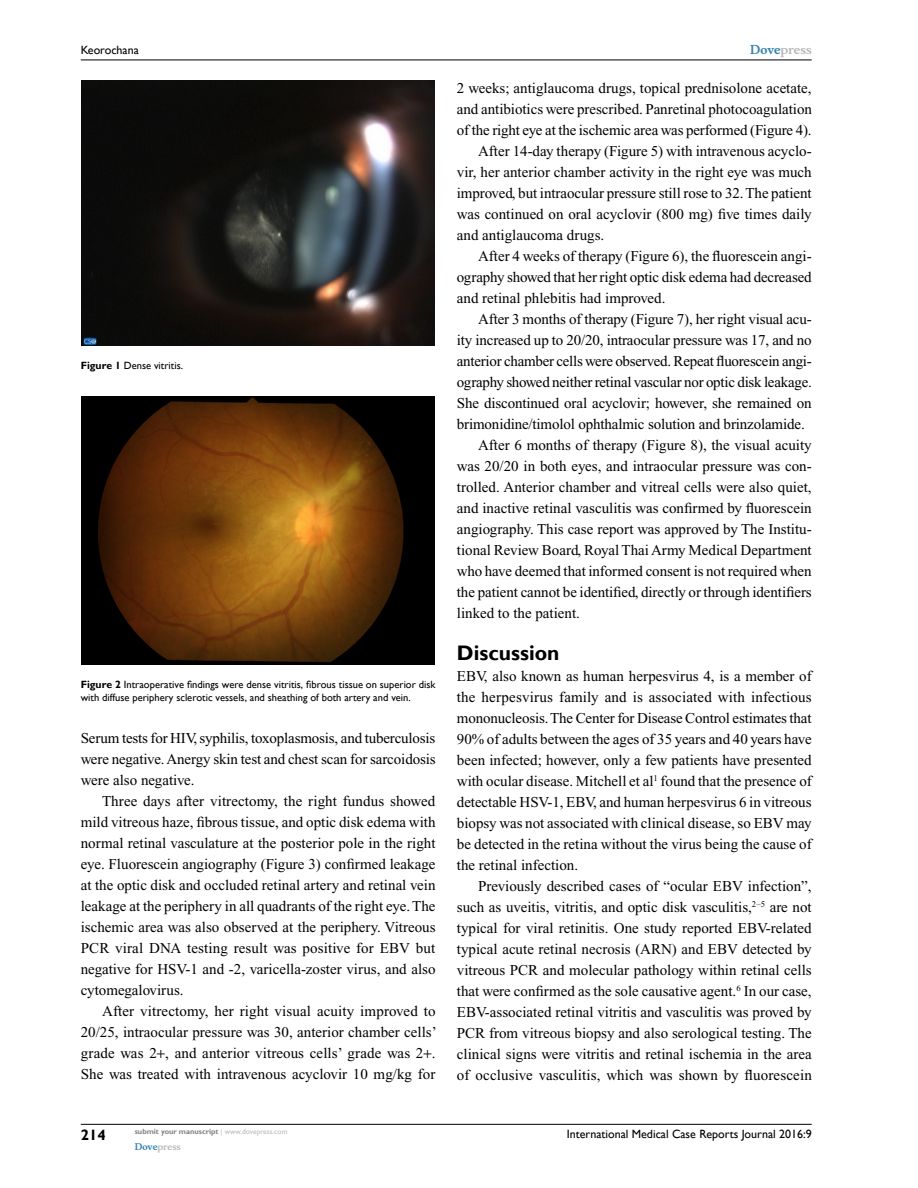
<style>
.page{position:relative;width:918px;height:1188px;background:#fff}
.page>*{position:absolute;margin:0;border:0;box-sizing:border-box;transform-origin:0 0}
.t1{font:700 21px "Gill Sans";color:#000}
.t2{font:15px/21px "Times New Roman";letter-spacing:-.005em;color:#000;text-align:justify}
.t3{font:700 15px "Gill Sans";color:#000}
.t4{font:12px "Gill Sans";color:#000}
.t5{font:700 12px "Musee";color:#b8babc}
.t6{font:10.5px/13.5px "Gill Sans";color:#000}
.t7{font:700 9px "Musee";color:#b8babc}
.t8{font:700 7.5px "Gill Sans";color:#808285}
.s1{font-weight:700}
.s2{font-weight:400;color:#b8babc}
.s3{color:#3785ad}
</style>
<div class="page">
<hr style="left:81px;top:1124px;width:731px;height:1px;background:#000">
<hr style="left:81px;top:60px;width:731px;height:1px;background:#000">
<img style="left:82px;top:81px;width:353px;height:264px">
<img style="left:82px;top:396px;width:353px;height:268px">
<p class="t4" style="left:81px;top:43px;width:60px">Keorochana</p>
<p class="t6" style="left:81px;top:359px;width:104px"><span class="s1">Figure 1</span> Dense vitritis.</p>
<p class="t6" style="left:81px;top:678px;width:356px"><span class="s1">Figure 2</span> Intraoperative findings were dense vitritis, fibrous tissue on superior disk with diffuse periphery sclerotic vessels, and sheathing of both artery and vein.</p>
<p class="t2" style="left:81px;top:728px;width:357px">Serum tests for HIV, syphilis, toxoplasmosis, and tuberculosis were negative. Anergy skin test and chest scan for sarcoidosis were also negative.</p>
<p class="t2" style="left:81px;top:791px;width:356px;text-indent:21px">Three days after vitrectomy, the right fundus showed mild vitreous haze, fibrous tissue, and optic disk edema with normal retinal vasculature at the posterior pole in the right eye. Fluorescein angiography (Figure 3) confirmed leakage at the optic disk and occluded retinal artery and retinal vein leakage at the periphery in all quadrants of the right eye. The ischemic area was also observed at the periphery. Vitreous PCR viral DNA testing result was positive for EBV but negative for HSV-1 and -2, varicella-zoster virus, and also cytomegalovirus.</p>
<p class="t2" style="left:81px;top:1001px;width:357px;text-indent:21px">After vitrectomy, her right visual acuity improved to 20/25, intraocular pressure was 30, anterior chamber cells’ grade was 2 , and anterior vitreous cells’ grade was 2 .<br>She was treated with intravenous acyclovir 10 mg/kg for</p>
<p class="t3" style="left:81px;top:1126px;width:26px">214</p>
<p class="t8" style="left:135px;top:1127px;width:154px">submit your manuscript <span class="s2">| www.dovepress.com</span></p>
<p class="t7" style="left:135px;top:1141px;width:48px"><span class="s3">Dove</span>press</p>
<p class="t5" style="left:750px;top:43px;width:63px"><span class="s3">Dove</span>press</p>
<p class="t2" style="left:457px;top:77px;width:356px">2 weeks; antiglaucoma drugs, topical prednisolone acetate,</p>
<p class="t2" style="left:457px;top:98px;width:357px">and antibiotics were prescribed. Panretinal photocoagulation</p>
<p class="t2" style="left:457px;top:119px;width:356px">of the right eye at the ischemic area was performed (Figure 4).</p>
<p class="t2" style="left:478px;top:140px;width:335px">After 14-day therapy (Figure 5) with intravenous acyclo-</p>
<p class="t2" style="left:457px;top:161px;width:356px">vir, her anterior chamber activity in the right eye was much</p>
<p class="t2" style="left:457px;top:182px;width:356px">improved, but intraocular pressure still rose to 32. The patient</p>
<p class="t2" style="left:457px;top:203px;width:356px">was continued on oral acyclovir (800 mg) five times daily</p>
<p class="t2" style="left:457px;top:224px;width:149px">and antiglaucoma drugs.</p>
<p class="t2" style="left:478px;top:245px;width:335px">After 4 weeks of therapy (Figure 6), the fluorescein angi-</p>
<p class="t2" style="left:457px;top:266px;width:356px">ography showed that her right optic disk edema had decreased</p>
<p class="t2" style="left:457px;top:287px;width:210px">and retinal phlebitis had improved.</p>
<p class="t2" style="left:478px;top:308px;width:335px">After 3 months of therapy (Figure 7), her right visual acu-</p>
<p class="t2" style="left:457px;top:329px;width:356px">ity increased up to 20/20, intraocular pressure was 17, and no</p>
<p class="t2" style="left:457px;top:350px;width:357px">anterior chamber cells were observed. Repeat fluorescein angi-</p>
<p class="t2" style="left:457px;top:371px;width:357px">ography showed neither retinal vascular nor optic disk leakage.</p>
<p class="t2" style="left:457px;top:392px;width:356px">She discontinued oral acyclovir; however, she remained on</p>
<p class="t2" style="left:457px;top:413px;width:349px">brimonidine/timolol ophthalmic solution and brinzolamide.</p>
<p class="t2" style="left:478px;top:434px;width:335px">After 6 months of therapy (Figure 8), the visual acuity</p>
<p class="t2" style="left:457px;top:455px;width:356px">was 20/20 in both eyes, and intraocular pressure was con-</p>
<p class="t2" style="left:457px;top:476px;width:356px">trolled. Anterior chamber and vitreal cells were also quiet,</p>
<p class="t2" style="left:457px;top:497px;width:356px">and inactive retinal vasculitis was confirmed by fluorescein</p>
<p class="t2" style="left:457px;top:518px;width:356px">angiography. This case report was approved by The Institu-</p>
<p class="t2" style="left:457px;top:539px;width:356px">tional Review Board, Royal Thai Army Medical Department</p>
<p class="t2" style="left:457px;top:560px;width:356px">who have deemed that informed consent is not required when</p>
<p class="t2" style="left:457px;top:581px;width:356px">the patient cannot be identified, directly or through identifiers</p>
<p class="t2" style="left:457px;top:602px;width:125px">linked to the patient.</p>
<h1 class="t1" style="left:457px;top:640px;width:104px">Discussion</h1>
<p class="t2" style="left:457px;top:665px;width:356px">EBV, also known as human herpesvirus 4, is a member of the herpesvirus family and is associated with infectious mononucleosis. The Center for Disease Control estimates that 90% of adults between the ages of 35 years and 40 years have been infected; however, only a few patients have presented with ocular disease. Mitchell et al<sup>1</sup> found that the presence of detectable HSV-1, EBV, and human herpesvirus 6 in vitreous biopsy was not associated with clinical disease, so EBV may be detected in the retina without the virus being the cause of the retinal infection.</p>
<p class="t2" style="left:457px;top:875px;width:357px;text-indent:21px">Previously described cases of “ocular EBV infection”, such as uveitis, vitritis, and optic disk vasculitis,<sup>2–5</sup> are not typical for viral retinitis. One study reported EBV-related typical acute retinal necrosis (ARN) and EBV detected by vitreous PCR and molecular pathology within retinal cells that were confirmed as the sole causative agent.<sup>6</sup> In our case, EBV-associated retinal vitritis and vasculitis was proved by PCR from vitreous biopsy and also serological testing. The clinical signs were vitritis and retinal ischemia in the area of occlusive vasculitis, which was shown by fluorescein</p>
<p class="t4" style="left:567px;top:1127px;width:246px">International Medical Case Reports Journal 2016:9</p>
</div>
